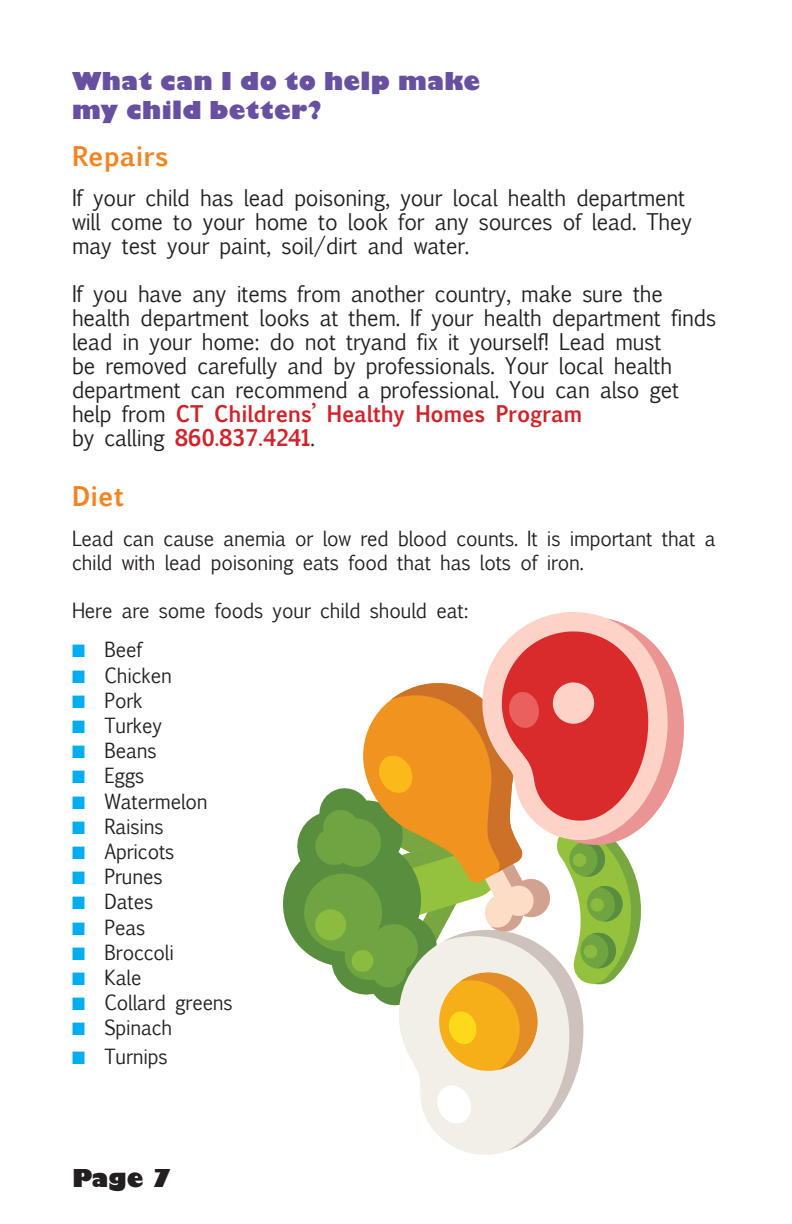
<style>
.page{position:relative;width:792px;height:1224px;background:#fff}
.page>*{position:absolute;margin:0;border:0;box-sizing:border-box;transform-origin:0 0}
.t1{font:700 26px "Euphemia UCAS";color:#f58420}
.t2{font:800 24px/28.8px "Gill Sans";letter-spacing:.015em;color:#6850a1}
.t3{font:800 24px "Gill Sans";color:#231f20}
.t4{font:22px/24px "Euphemia UCAS";letter-spacing:-.01em;color:#231f20;scale:.95 1}
.t5{font:20px/24px "Euphemia UCAS";letter-spacing:-.01em;color:#231f20;scale:.95 1}
.s1{font-weight:700;color:#d1232a}
.s2{color:#00aeef}
</style>
<div class="page">
<svg style="left:670px;top:666px;width:14px;height:124px;fill:#ea9493"></svg>
<svg style="left:541px;top:612px;width:129px;height:184px"></svg>
<svg style="left:283px;top:618px;width:384px;height:533px"></svg>
<p class="t2" style="left:72px;top:69px;width:410px">What can I do to help make my child better?</p>
<p class="t1" style="left:72px;top:137px;width:98px">Repairs</p>
<p class="t4" style="left:72px;top:186px;width:654px">If your child has lead poisoning, your local health department will come to your home to look for any sources of lead. They may test your paint, soil/dirt and water.</p>
<p class="t4" style="left:72px;top:282px;width:680px">If you have any items from another country, make sure the health department looks at them. If your health department finds lead in your home: do not tryand fix it yourself! Lead must<br>be removed carefully and by professionals. Your local health department can recommend a professional. You can also get help from <span class="s1">CT Childrens’ Healthy Homes Program<br></span>by calling <span class="s1">860.837.4241</span>.</p>
<p class="t1" style="left:72px;top:477px;width:53px">Diet</p>
<p class="t5" style="left:72px;top:527px;width:679px">Lead can cause anemia or low red blood counts. It is important that a child with lead poisoning eats food that has lots of iron.</p>
<p class="t5" style="left:72px;top:599px;width:419px">Here are some foods your child should eat:</p>
<p class="t5" style="left:72px;top:638px;width:76px"><span class="s2">■</span> Beef</p>
<p class="t5" style="left:72px;top:663px;width:107px"><span class="s2">■</span> Chicken</p>
<p class="t5" style="left:72px;top:688px;width:76px"><span class="s2">■</span> Pork</p>
<p class="t5" style="left:72px;top:713px;width:96px"><span class="s2">■</span> Turkey</p>
<p class="t5" style="left:72px;top:739px;width:91px"><span class="s2">■</span> Beans</p>
<p class="t5" style="left:72px;top:764px;width:78px"><span class="s2">■</span> Eggs</p>
<p class="t5" style="left:72px;top:789px;width:144px"><span class="s2">■</span> Watermelon</p>
<p class="t5" style="left:72px;top:814px;width:98px"><span class="s2">■</span> Raisins</p>
<p class="t5" style="left:72px;top:839px;width:109px"><span class="s2">■</span> Apricots</p>
<p class="t5" style="left:72px;top:865px;width:97px"><span class="s2">■</span> Prunes</p>
<p class="t5" style="left:72px;top:890px;width:87px"><span class="s2">■</span> Dates</p>
<p class="t5" style="left:72px;top:915px;width:79px"><span class="s2">■</span> Peas</p>
<p class="t5" style="left:72px;top:940px;width:109px"><span class="s2">■</span> Broccoli</p>
<p class="t5" style="left:72px;top:965px;width:75px"><span class="s2">■</span> Kale</p>
<p class="t5" style="left:72px;top:991px;width:171px"><span class="s2">■</span> Collard greens</p>
<p class="t5" style="left:72px;top:1016px;width:107px"><span class="s2">■</span> Spinach</p>
<p class="t5" style="left:72px;top:1045px;width:102px"><span class="s2">■</span> Turnips</p>
<p class="t3" style="left:72px;top:1164px;width:102px">Page 7</p>
</div>
